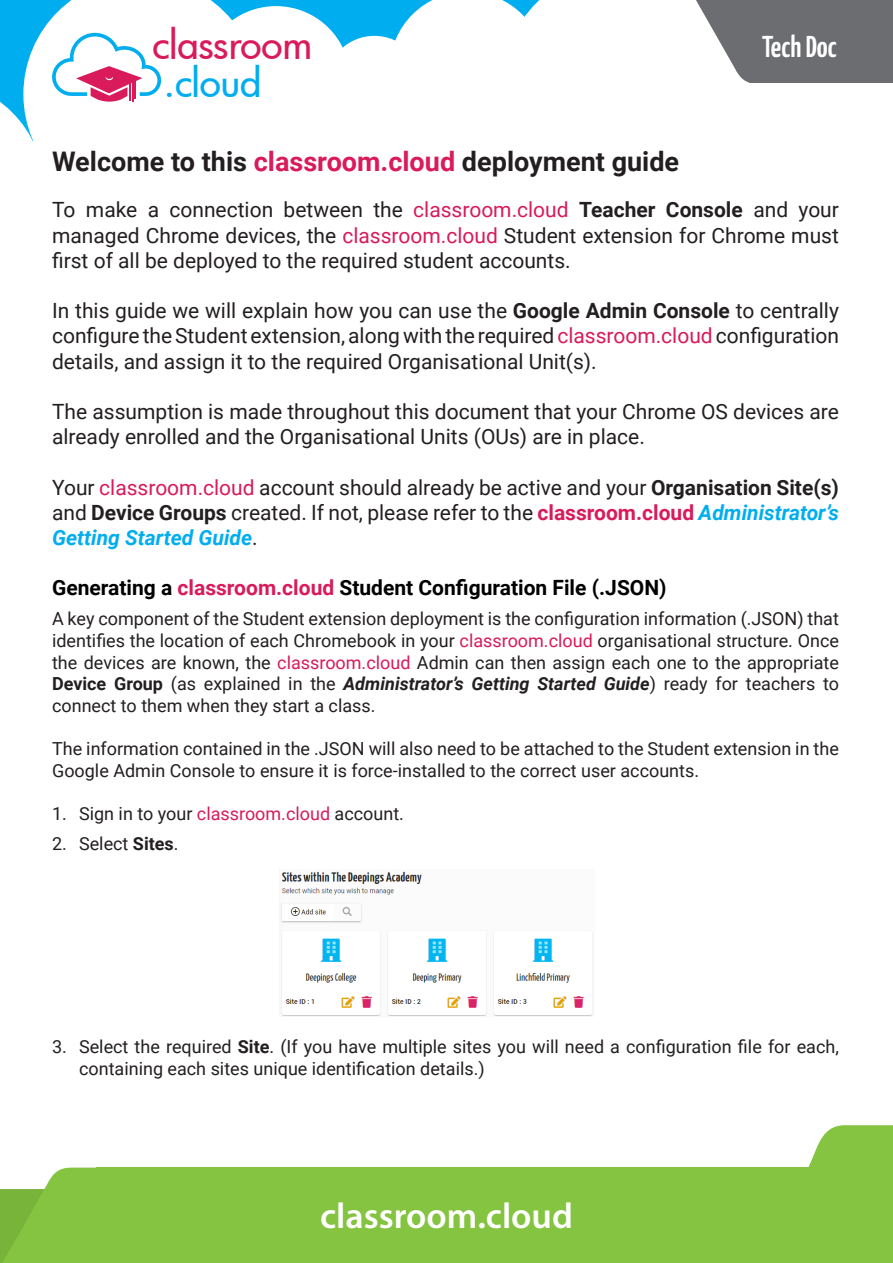
<style>
.page{position:relative;width:893px;height:1263px;background:#fff}
.page>*{position:absolute;margin:0;border:0;box-sizing:border-box;transform-origin:0 0}
.t1{font:38.85px "Futura Md";letter-spacing:-.005em;color:#d91a5b}
.t2{font:38.85px "Futura Md";letter-spacing:-.01em;color:#00aeef}
.bullets{font:600 36px "Myriad Pro";color:#fff}
.bullets-2{font:600 30px "Yanone Kaffeesatz";color:#fff}
.t3{font:700 27px "Roboto";color:#231f20}
.t4{font:21px/25.2px "Roboto";color:#231f20;text-align:justify}
.t5{font:700 21px "Roboto";color:#000}
.t6{font:18px/21.6px "Roboto";color:#231f20}
.s1{color:#d91a5b}
.s2{font-weight:700}
.s3{font-weight:700;color:#d91a5b}
.s4{font-weight:700;font-style:italic;color:#00aeef}
.s5{font-weight:700;font-style:italic}
</style>
<div class="page">
<div style="left:0;top:0;width:893px;height:234px;background:#00aeef"></div>
<div style="left:202px;top:6px;width:148px;height:147px;background:#fff;border-radius:50%"></div>
<div style="left:326px;top:36px;width:97px;height:96px;background:#fff;border-radius:50%"></div>
<svg style="left:390px;top:0;width:111px;height:83px"></svg>
<div style="left:501px;top:0;width:166px;height:83px;background:#fff"></div>
<svg style="left:24px;top:0;width:235px;height:83px;fill:#fff"></svg>
<svg style="left:667px;top:0;width:226px;height:83px;background:#8e8f91"></svg>
<svg style="left:808px;top:1125px;width:85px;height:42px;background:#94cb59"></svg>
<div style="left:96px;top:1167px;width:797px;height:96px;background:#84c440"></div>
<svg style="left:0;top:80px;width:44px;height:154px;background:#d6f2fc"></svg>
<div style="left:34px;top:83px;width:859px;height:216px;background:#fff"></div>
<svg style="left:52px;top:33px;width:109px;height:69px"></svg>
<svg style="left:0;top:1167px;width:96px;height:96px;background:#91c857"></svg>
<img style="left:281px;top:871px;width:312px;height:145px">
<h1 class="t1" style="left:153px;top:18px;width:161px">classroom</h1>
<h1 class="t2" style="left:164px;top:56px;width:100px">.cloud</h1>
<p class="bullets-2" style="left:762px;top:25px;width:76px">Tech Doc</p>
<p class="t3" style="left:52px;top:142px;width:629px">Welcome to this <span class="s1">classroom.cloud</span> deployment guide</p>
<p class="t4" style="left:52px;top:196px;width:788px">To make a connection between the <span class="s1">classroom.cloud</span> <span class="s2">Teacher Console</span> and your managed Chrome devices, the <span class="s1">classroom.cloud</span> Student extension for Chrome must first of all be deployed to the required student accounts.</p>
<p class="t4" style="left:52px;top:297px;width:788px">In this guide we will explain how you can use the <span class="s2">Google Admin Console</span> to centrally configure the Student extension, along with the required <span class="s1">classroom.cloud</span> configuration details, and assign it to the required Organisational Unit(s).</p>
<p class="t4" style="left:52px;top:398px;width:788px">The assumption is made throughout this document that your Chrome OS devices are already enrolled and the Organisational Units (OUs) are in place.</p>
<p class="t4" style="left:52px;top:474px;width:788px">Your <span class="s1">classroom.cloud</span> account should already be active and your <span class="s2">Organisation Site(s) </span>and <span class="s2">Device Groups</span> created. If not, please refer to the <span class="s3">classroom.cloud</span> <span class="s4">Administrator’s Getting Started Guide</span>.</p>
<p class="t5" style="left:52px;top:573px;width:616px">Generating a <span class="s1">classroom.cloud</span> Student Configuration File (.JSON)</p>
<p class="t6" style="left:52px;top:608px;width:788px;text-align:justify">A key component of the Student extension deployment is the configuration information (.JSON) that identifies the location of each Chromebook in your <span class="s1">classroom.cloud</span> organisational structure. Once the devices are known, the <span class="s1">classroom.cloud</span> Admin can then assign each one to the appropriate <span class="s2">Device Group</span> (as explained in the <span class="s5">Administrator’s Getting Started Guide</span>) ready for teachers to connect to them when they start a class.</p>
<p class="t6" style="left:52px;top:737px;width:788px">The information contained in the .JSON will also need to be attached to the Student extension in the<br>Google Admin Console to ensure it is force-installed to the correct user accounts.</p>
<p class="t6" style="left:52px;top:802px;width:353px">1. Sign in to your <span class="s1">classroom.cloud</span> account.</p>
<p class="t6" style="left:52px;top:832px;width:128px">2. Select <span class="s2">Sites</span>.</p>
<p class="t6" style="left:79px;top:1035px;width:761px;text-indent:-27px">3. Select the required <span class="s2">Site</span>. (If you have multiple sites you will need a configuration file for each, containing each sites unique identification details.)</p>
<p class="bullets" style="left:320px;top:1193px;width:254px">classroom.cloud</p>
</div>
